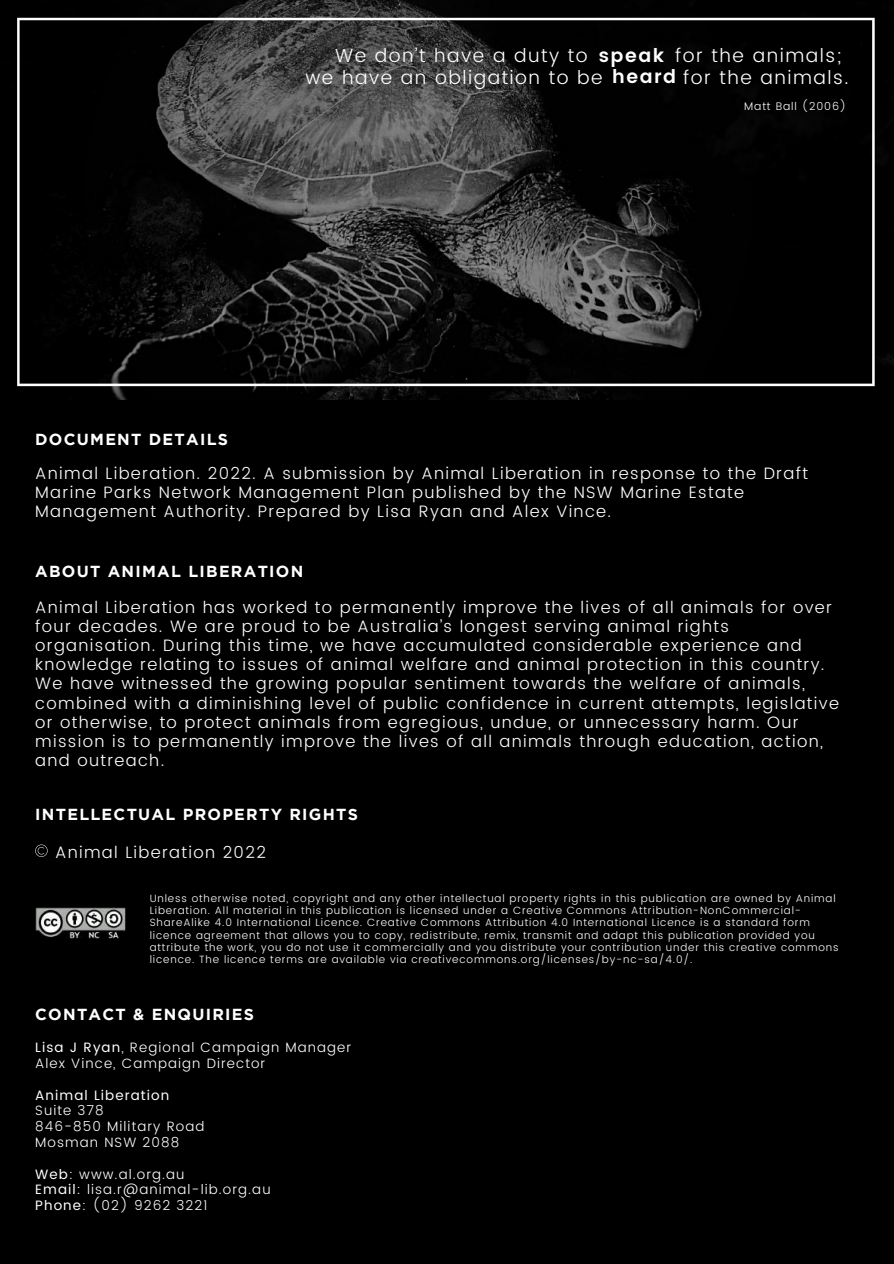
<style>
.page{position:relative;width:894px;height:1264px;background:#fff}
.page>*{position:absolute;margin:0;border:0;box-sizing:border-box;transform-origin:0 0}
.t1{font:300 18.9px "Poppins";letter-spacing:.08em;color:#fff}
.t2{font:600 18.9px "Poppins";letter-spacing:.08em;color:#fff}
.t3{font:300 16.5px/19.2px "Poppins";letter-spacing:.08em;color:#fff}
.t4{font:700 15.9px "Gotham";letter-spacing:.08em;color:#fff}
.t5{font:300 13.5px/15.8px "Poppins";letter-spacing:.08em;color:#fff}
.t6{font:13.5px "Poppins";letter-spacing:.08em;color:#fff}
.t7{font:300 10.95px "Poppins";letter-spacing:.08em;color:#fff}
.t8{font:300 10.5px/12.3px "Poppins";letter-spacing:.08em;color:#fff}
.s1{font-weight:600}
.s2{font-weight:400}
</style>
<div class="page">
<div style="left:0;top:0;width:893px;height:1263px;background:#000"></div>
<svg style="left:17px;top:0;width:876px;height:399px"></svg>
<svg style="left:17px;top:18px;width:857px;height:368px"></svg>
<svg style="left:35px;top:844px;width:13px;height:13px"></svg>
<img style="left:35px;top:907px;width:90px;height:32px">
<p class="t1" style="left:335px;top:44px;width:254px">We don’t have a duty to</p>
<p class="t1" style="left:675px;top:44px;width:168px">for the animals;</p>
<p class="t1" style="left:305px;top:66px;width:298px">we have an obligation to be</p>
<p class="t1" style="left:612px;top:66px;width:238px"><span class="s1">heard</span> for the animals.</p>
<p class="t7" style="left:744px;top:100px;width:104px">Matt Ball (2006)</p>
<p class="t2" style="left:598px;top:44px;width:67px">speak</p>
<p class="t4" style="left:35px;top:433px;width:194px">DOCUMENT DETAILS</p>
<p class="t3" style="left:35px;top:463px;width:774px">Animal Liberation. 2022. A submission by Animal Liberation in response to the Draft<br>Marine Parks Network Management Plan published by the NSW Marine Estate<br>Management Authority. Prepared by Lisa Ryan and Alex Vince.</p>
<p class="t4" style="left:35px;top:565px;width:269px">ABOUT ANIMAL LIBERATION</p>
<p class="t3" style="left:35px;top:597px;width:805px">Animal Liberation has worked to permanently improve the lives of all animals for over four decades. We are proud to be Australia’s longest serving animal rights organisation. During this time, we have accumulated considerable experience and knowledge relating to issues of animal welfare and animal protection in this country.<br>We have witnessed the growing popular sentiment towards the welfare of animals, combined with a diminishing level of public confidence in current attempts, legislative or otherwise, to protect animals from egregious, undue, or unnecessary harm. Our mission is to permanently improve the lives of all animals through education, action, and outreach.</p>
<p class="t4" style="left:35px;top:807px;width:324px">INTELLECTUAL PROPERTY RIGHTS</p>
<p class="t3" style="left:55px;top:842px;width:212px">Animal Liberation 2022</p>
<p class="t8" style="left:150px;top:892px;width:690px">Unless otherwise noted, copyright and any other intellectual property rights in this publication are owned by Animal Liberation. All material in this publication is licensed under a Creative Commons Attribution-NonCommercial-ShareAlike 4.0 International Licence. Creative Commons Attribution 4.0 International Licence is a standard form licence agreement that allows you to copy, redistribute, remix, transmit and adapt this publication provided you attribute the work, you do not use it commercially and you distribute your contribution under this creative commons licence. The licence terms are available via creativecommons.org/licenses/by-nc-sa/4.0/.</p>
<p class="t4" style="left:35px;top:1007px;width:220px">CONTACT &amp; ENQUIRIES</p>
<p class="t5" style="left:35px;top:1039px;width:317px"><span class="s2">Lisa J Ryan</span>, Regional Campaign Manager<br>Alex Vince, Campaign Director</p>
<p class="t6" style="left:35px;top:1087px;width:135px">Animal Liberation</p>
<p class="t5" style="left:35px;top:1102px;width:171px">Suite 378<br>846-850 Military Road<br>Mosman NSW 2088</p>
<p class="t5" style="left:35px;top:1165px;width:237px"><span class="s2">Web</span>: www.al.org.au<br><span class="s2">Email</span>: lisa.r@animal-lib.org.au<br><span class="s2">Phone</span>: (02) 9262 3221</p>
</div>
